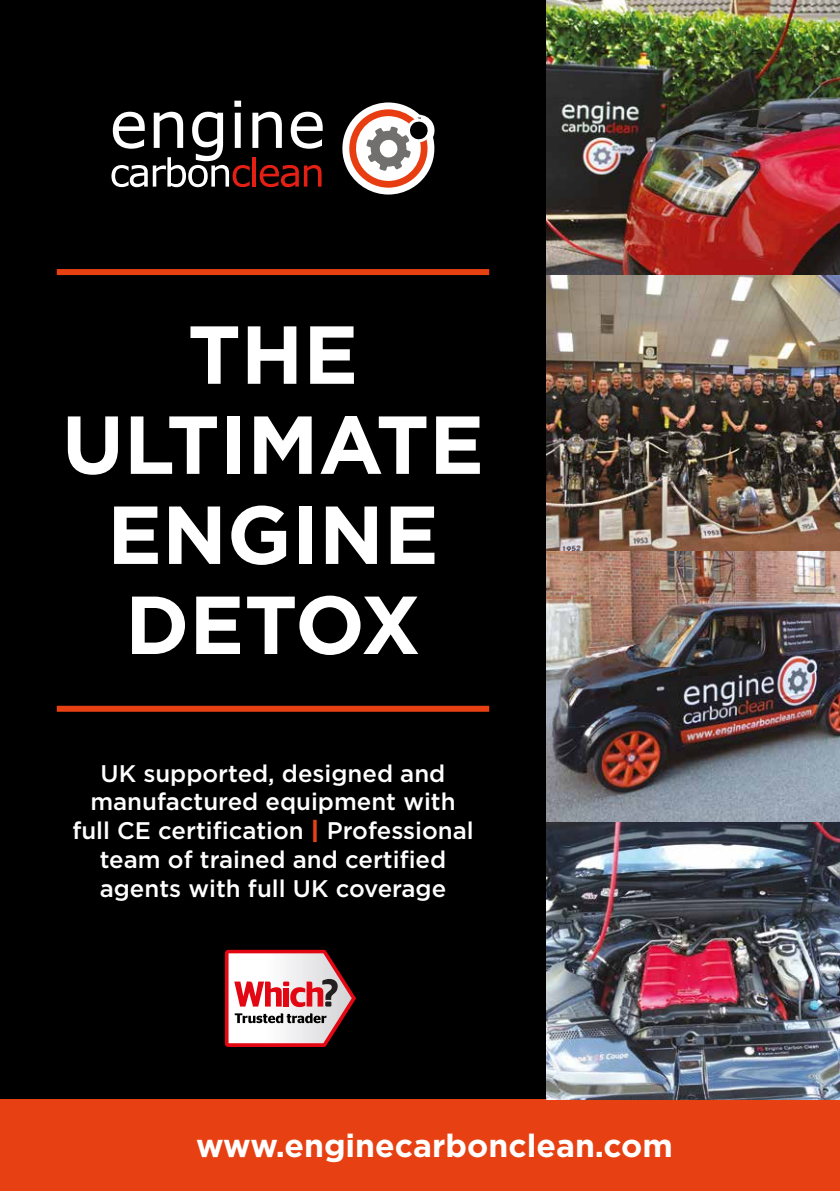
<style>
.page{position:relative;width:840px;height:1191px;background:#fff}
.page>*{position:absolute;margin:0;border:0;box-sizing:border-box;transform-origin:0 0}
.t1{font:700 82px/90px "Gotham";color:#fff;text-align:center}
.t2{font:700 32px "Gotham";color:#fff}
.t3{font:500 24px/28.8px "Gotham";color:#fff;text-align:center}
.s1{font-weight:900;color:#e74113}
</style>
<div class="page">
<div style="left:0;top:0;width:839px;height:1191px;background:#000"></div>
<div style="left:0;top:1099px;width:839px;height:92px;background:#e74113"></div>
<img style="left:546px;top:0;width:293px;height:548px">
<img style="left:546px;top:548px;width:293px;height:551px">
<svg style="left:111px;top:101px;width:211px;height:86px"></svg>
<svg style="left:342px;top:102px;width:92px;height:92px"></svg>
<div style="left:57px;top:269px;width:432px;height:6px;background:#e74113"></div>
<div style="left:57px;top:706px;width:432px;height:6px;background:#e74113"></div>
<svg style="left:225px;top:949px;width:131px;height:98px;background:#c59699"></svg>
<h1 class="t1" style="left:62px;top:309px;width:423px">THE<br>ULTIMATE<br>ENGINE<br>DETOX</h1>
<p class="t3" style="left:72px;top:758px;width:402px">UK supported, designed and manufactured equipment with full CE certification <span class="s1">|</span> Professional team of trained and certified agents with full UK coverage</p>
<h2 class="t2" style="left:196px;top:1124px;width:478px">www.enginecarbonclean.com</h2>
</div>
